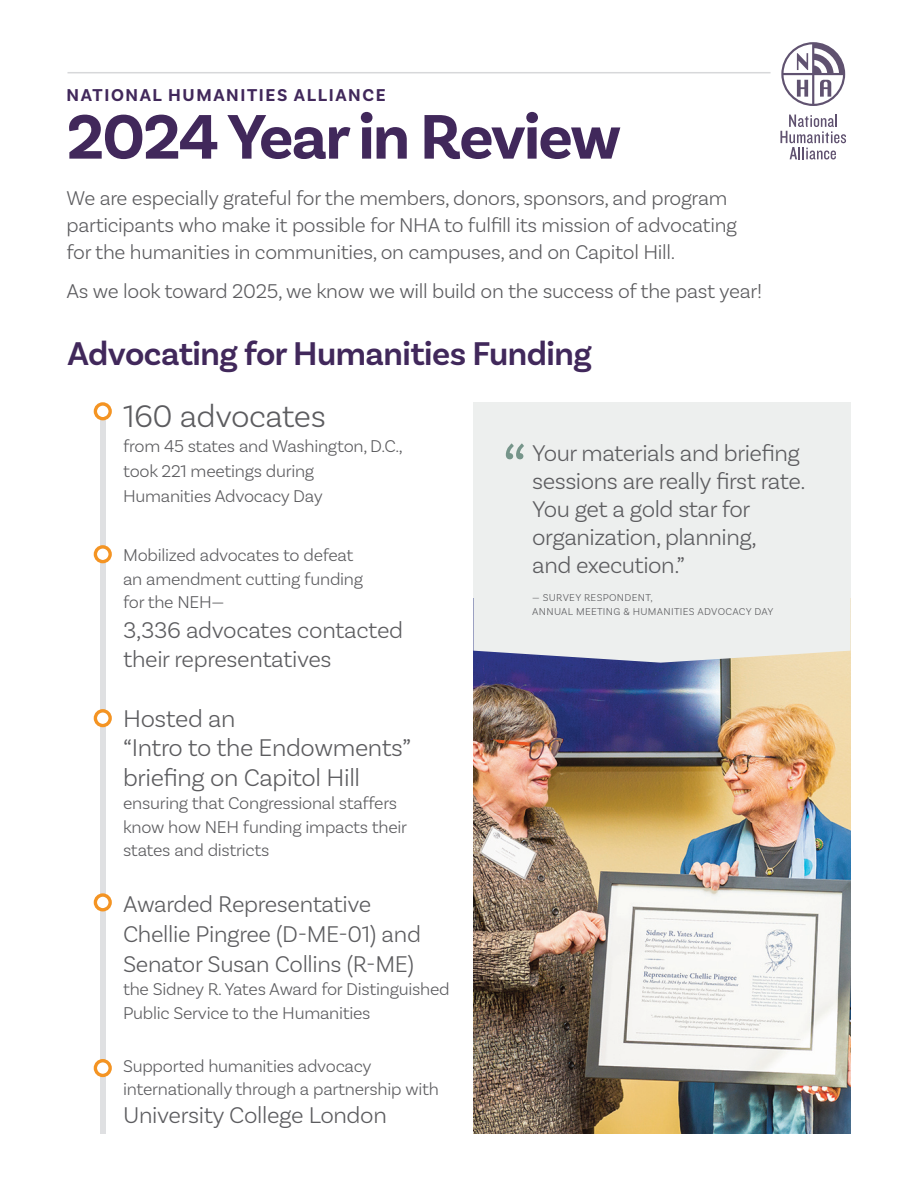
<style>
.page{position:relative;width:918px;height:1188px;background:#fff}
.page>*{position:absolute;margin:0;border:0;box-sizing:border-box;transform-origin:0 0}
.t1{font:300 72px "Basic Sans";color:#76958a}
.t2{font:700 66px "Basic Sans";letter-spacing:-.03em;color:#41285b}
.t3{font:600 34.5px "Basic Sans";letter-spacing:-.015em;color:#41285b}
.t4{font:300 33px "Basic Sans";letter-spacing:-.015em;color:#5c5c5f}
.t5{font:300 25.5px/29.5px "Basic Sans";letter-spacing:-.015em;color:#5c5c5f}
.t6{font:300 24px/27.9px "Basic Sans";letter-spacing:-.02em;color:#5c5c5f}
.t7{font:300 21px/27.2px "Basic Sans";letter-spacing:-.015em;color:#5c5c5f}
.t8{font:300 18px/23.5px "Basic Sans";letter-spacing:-.015em;color:#5c5c5f}
.t9{font:700 18px "Basic Sans";letter-spacing:.09em;color:#41285b}
.t10{font:300 10.5px/14.4px "Basic Sans";letter-spacing:.03em;color:#5c5c5f}
</style>
<div class="page">
<div style="left:100px;top:405px;width:6px;height:729px;background:#dfe0e2"></div>
<svg style="left:94px;top:402px;width:18px;height:18px"></svg>
<svg style="left:94px;top:545px;width:18px;height:18px"></svg>
<svg style="left:94px;top:709px;width:18px;height:18px"></svg>
<svg style="left:94px;top:893px;width:18px;height:18px"></svg>
<svg style="left:94px;top:1059px;width:18px;height:18px"></svg>
<img style="left:473px;top:598px;width:378px;height:536px">
<svg style="left:781px;top:42px;width:64px;height:64px"></svg>
<svg style="left:780px;top:115px;width:66px;height:44px"></svg>
<hr style="left:68px;top:72px;width:703px;height:1px;background:#d7d8da">
<div style="left:473px;top:402px;width:377px;height:196px;background:#edefee"></div>
<svg style="left:473px;top:598px;width:377px;height:65px;background:#e2e4e5"></svg>
<p class="t9" style="left:67px;top:83px;width:321px">NATIONAL HUMANITIES ALLIANCE</p>
<h2 class="t2" style="left:66px;top:93px;width:556px">2024 Year in Review</h2>
<p class="t7" style="left:66px;top:186px;width:672px">We are especially grateful for the members, donors, sponsors, and program participants who make it possible for NHA to fulfill its mission of advocating for the humanities in communities, on campuses, and on Capitol Hill.</p>
<p class="t7" style="left:66px;top:280px;width:697px">As we look toward 2025, we know we will build on the success of the past year!</p>
<h3 class="t3" style="left:68px;top:331px;width:526px">Advocating for Humanities Funding</h3>
<h3 class="t4" style="left:123px;top:404px;width:204px">160 advocates</h3>
<p class="t8" style="left:123px;top:435px;width:281px;line-height:25px">from 45 states and Washington, D.C., took 221 meetings during<br>Humanities Advocacy Day</p>
<p class="t8" style="left:123px;top:545px;width:242px">Mobilized advocates to defeat an amendment cutting funding for the NEH—</p>
<h3 class="t6" style="left:123px;top:617px;width:282px;line-height:29.5px">3,336 advocates contacted their representatives</h3>
<h3 class="t5" style="left:123px;top:705px;width:290px">Hosted an<br>“Intro to the Endowments” briefing on Capitol Hill</h3>
<p class="t8" style="left:123px;top:793px;width:286px">ensuring that Congressional staffers know how NEH funding impacts their states and districts</p>
<h3 class="t6" style="left:123px;top:892px;width:299px;line-height:29.5px">Awarded Representative<br>Chellie Pingree (D-ME-01) and<br>Senator Susan Collins (R-ME)</h3>
<p class="t8" style="left:123px;top:979px;width:328px">the Sidney R. Yates Award for Distinguished<br>Public Service to the Humanities</p>
<p class="t8" style="left:123px;top:1055px;width:317px">Supported humanities advocacy internationally through a partnership with</p>
<h3 class="t6" style="left:123px;top:1103px;width:265px">University College London</h3>
<h1 class="t1" style="left:502px;top:440px;width:27px">“</h1>
<h3 class="t6" style="left:532px;top:441px;width:275px">Your materials and briefing sessions are really first rate.<br>You get a gold star for organization, planning,<br>and execution.”</h3>
<p class="t10" style="left:532px;top:591px;width:243px">— SURVEY RESPONDENT,<br>ANNUAL MEETING &amp; HUMANITIES ADVOCACY DAY</p>
</div>
